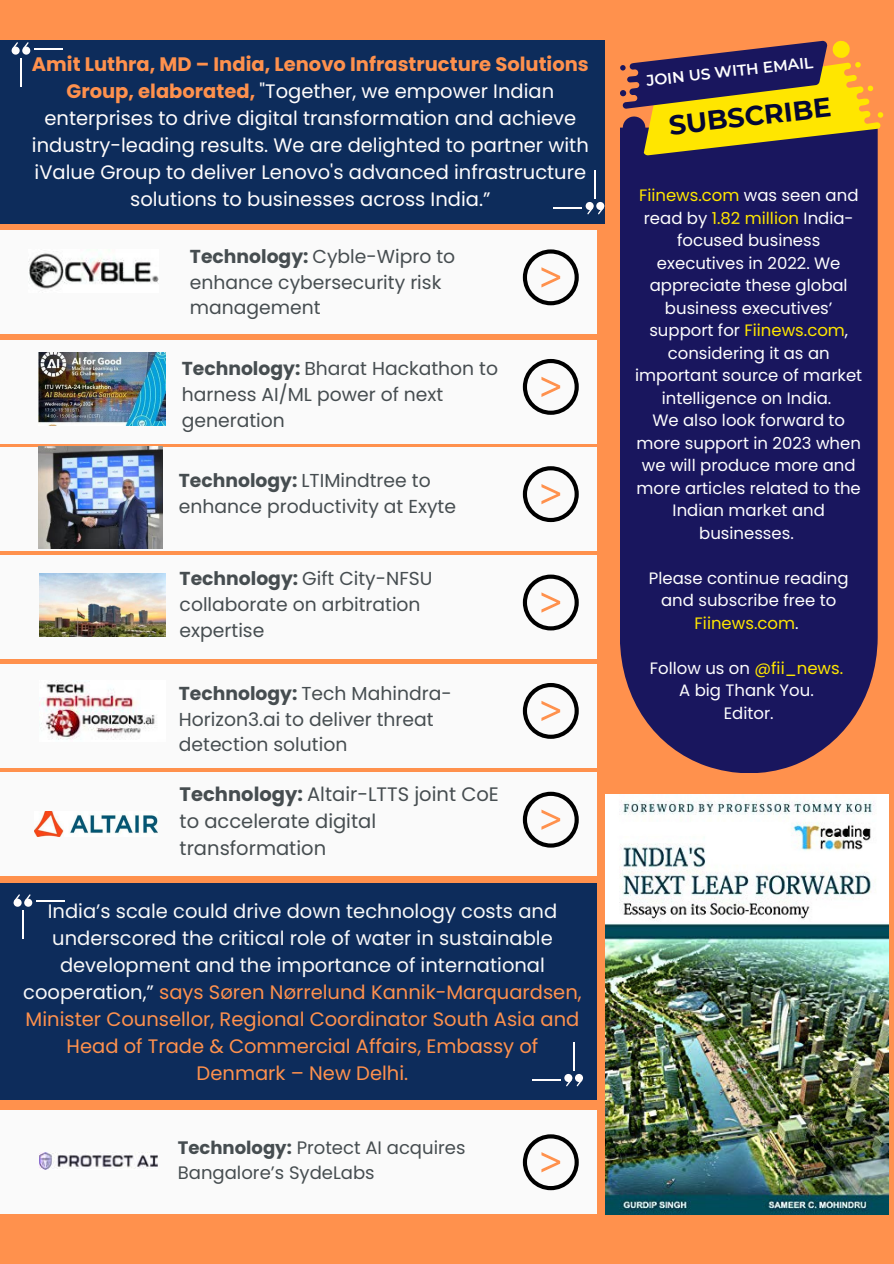
<style>
.page{position:relative;width:894px;height:1264px;background:#fff}
.page>*{position:absolute;margin:0;border:0;box-sizing:border-box;transform-origin:0 0}
.t1{font:700 26.85px "Montserrat";color:#040734}
.t2{font:19.5px/27px "Poppins";color:#f9f9f9;text-align:center}
.t3{font:19.5px/27px "Poppins";color:#fffdfd;text-align:center}
.t4{font:19.5px/27px "Poppins";color:#464d50}
.t5{font:18.75px/25.8px "Poppins";color:#464d50}
.t6{font:18px/24.8px "Poppins";color:#464d50}
.t7{font:16.5px/22.5px "Poppins";color:#fefefe;text-align:center}
.t8{font:600 15.45px "Montserrat";color:#fff}
.s1{font-weight:700;color:#ff914d}
.s2{font-weight:700}
.s3{color:#ff914d}
.s4{color:#ffe600}
</style>
<div class="page">
<div style="left:0;top:0;width:893px;height:1263px;background:#ff914d"></div>
<div style="left:620px;top:155px;width:257px;height:618px;background:#19165e"></div>
<svg style="left:620px;top:40px;width:263px;height:115px"></svg>
<div style="left:0;top:230px;width:596px;height:104px;background:#fafafa"></div>
<div style="left:522px;top:249px;width:56px;height:56px;border:4px solid #000;border-radius:50%"></div>
<svg style="left:541px;top:267px;width:19px;height:20px"></svg>
<img style="left:29px;top:253px;width:129px;height:36px">
<div style="left:0;top:447px;width:596px;height:104px;background:#fafafa"></div>
<div style="left:522px;top:466px;width:56px;height:56px;border:4px solid #000;border-radius:50%"></div>
<svg style="left:541px;top:484px;width:19px;height:20px"></svg>
<div style="left:0;top:340px;width:596px;height:103px;background:#fafafa"></div>
<div style="left:522px;top:359px;width:56px;height:56px;border:4px solid #000;border-radius:50%"></div>
<svg style="left:541px;top:377px;width:19px;height:20px"></svg>
<div style="left:0;top:555px;width:596px;height:104px;background:#fafafa"></div>
<div style="left:522px;top:574px;width:56px;height:56px;border:4px solid #000;border-radius:50%"></div>
<svg style="left:541px;top:592px;width:19px;height:20px"></svg>
<div style="left:0;top:663px;width:596px;height:104px;background:#fafafa"></div>
<div style="left:522px;top:683px;width:56px;height:55px;border:4px solid #000;border-radius:50%"></div>
<svg style="left:541px;top:701px;width:19px;height:20px"></svg>
<img style="left:38px;top:353px;width:127px;height:73px">
<img style="left:38px;top:447px;width:124px;height:101px">
<img style="left:39px;top:573px;width:126px;height:63px">
<img style="left:42px;top:680px;width:113px;height:60px">
<div style="left:0;top:772px;width:596px;height:104px;background:#fafafa"></div>
<div style="left:522px;top:791px;width:56px;height:56px;border:4px solid #000;border-radius:50%"></div>
<svg style="left:541px;top:809px;width:19px;height:20px"></svg>
<img style="left:35px;top:811px;width:122px;height:25px">
<div style="left:0;top:40px;width:604px;height:183px;background:#0d2c5b"></div>
<div style="left:22px;top:47px;width:8px;height:8px;background:#fffdfd;border-radius:50%"></div>
<div style="left:12px;top:47px;width:8px;height:8px;background:#fffdfd;border-radius:50%"></div>
<svg style="left:12px;top:42px;width:17px;height:8px"></svg>
<hr style="left:20px;top:58px;width:2px;height:29px;background:#fffdfd">
<hr style="left:34px;top:48px;width:28px;height:2px;background:#fffdfd">
<div style="left:585px;top:202px;width:8px;height:8px;background:#fffdfd;border-radius:50%"></div>
<div style="left:596px;top:202px;width:8px;height:8px;background:#fffdfd;border-radius:50%"></div>
<svg style="left:594px;top:170px;width:1px;height:29px"></svg>
<svg style="left:553px;top:207px;width:50px;height:7px"></svg>
<img style="left:605px;top:794px;width:283px;height:419px">
<div style="left:0;top:883px;width:596px;height:216px;background:#0d2c5b"></div>
<div style="left:0;top:1110px;width:596px;height:104px;background:#fafafa"></div>
<div style="left:522px;top:1134px;width:56px;height:56px;border:4px solid #000;border-radius:50%"></div>
<svg style="left:541px;top:1152px;width:19px;height:20px"></svg>
<img style="left:39px;top:1152px;width:118px;height:17px">
<div style="left:24px;top:898px;width:8px;height:8px;background:#fffdfd;border-radius:50%"></div>
<div style="left:14px;top:898px;width:8px;height:8px;background:#fffdfd;border-radius:50%"></div>
<hr style="left:22px;top:910px;width:2px;height:28px;background:#fffdfd">
<svg style="left:14px;top:894px;width:50px;height:7px"></svg>
<svg style="left:564px;top:1073px;width:8px;height:8px"></svg>
<svg style="left:574px;top:1073px;width:9px;height:8px"></svg>
<hr style="left:572px;top:1041px;width:2px;height:29px;background:#fffdfd">
<svg style="left:532px;top:1078px;width:50px;height:8px"></svg>
<h2 class="t3" style="left:32px;top:51px;width:558px"><span class="s1">Amit Luthra, MD – India, Lenovo Infrastructure Solutions Group, elaborated,</span> "Together, we empower Indian enterprises to drive digital transformation and achieve industry-leading results. We are delighted to partner with iValue Group to deliver Lenovo's advanced infrastructure solutions to businesses across India.”</h2>
<p class="t5" style="left:190px;top:243px;width:267px"><span class="s2">Technology:</span> Cyble-Wipro to enhance cybersecurity risk management</p>
<p class="t5" style="left:182px;top:355px;width:318px"><span class="s2">Technology:</span> Bharat Hackathon to harness AI/ML power of next generation</p>
<p class="t5" style="left:179px;top:468px;width:278px"><span class="s2">Technology:</span> LTIMindtree to enhance productivity at Exyte</p>
<h2 class="t5" style="left:179px;top:565px;width:254px"><span class="s2">Technology:</span> Gift City-NFSU collaborate on arbitration expertise</h2>
<p class="t5" style="left:179px;top:680px;width:274px"><span class="s2">Technology:</span> Tech Mahindra-<br>Horizon3.ai to deliver threat detection solution</p>
<p class="t4" style="left:179px;top:780px;width:321px"><span class="s2">Technology:</span> Altair-LTTS joint CoE to accelerate digital transformation</p>
<p class="t2" style="left:23px;top:898px;width:559px">India’s scale could drive down technology costs and underscored the critical role of water in sustainable development and the importance of international cooperation,” <span class="s3">says Søren Nørrelund Kannik-Marquardsen, Minister Counsellor, Regional Coordinator South Asia and Head of Trade &amp; Commercial Affairs, Embassy of Denmark – New Delhi.</span></p>
<p class="t6" style="left:178px;top:1135px;width:289px"><span class="s2">Technology:</span> Protect AI acquires<br>Bangalore’s SydeLabs</p>
<h2 class="t8" style="left:645px;top:71px;width:169px;rotate:-6deg">JOIN US WITH EMAIL</h2>
<p class="t1" style="left:667px;top:108px;width:165px;rotate:-6deg">SUBSCRIBE</p>
<p class="t7" style="left:635px;top:184px;width:228px"><span class="s4">Fiinews.com</span> was seen and read by <span class="s4">1.82 million</span> India&shy;focused business executives in 2022. We appreciate these global business executives’ support for <span class="s4">Fiinews.com</span>, considering it as an important source of market intelligence on India.</p>
<h2 class="t7" style="left:636px;top:409px;width:226px">We also look forward to more support in 2023 when we will produce more and more articles related to the<br>Indian market and businesses.</h2>
<p class="t7" style="left:648px;top:567px;width:201px">Please continue reading and subscribe free to<br><span class="s4">Fiinews.com</span>.</p>
<p class="t7" style="left:649px;top:657px;width:195px">Follow us on <span class="s4">@fii_news.</span></p>
<h2 class="t7" style="left:679px;top:679px;width:136px">A big Thank You.</h2>
<p class="t7" style="left:723px;top:702px;width:51px">Editor.</p>
</div>
